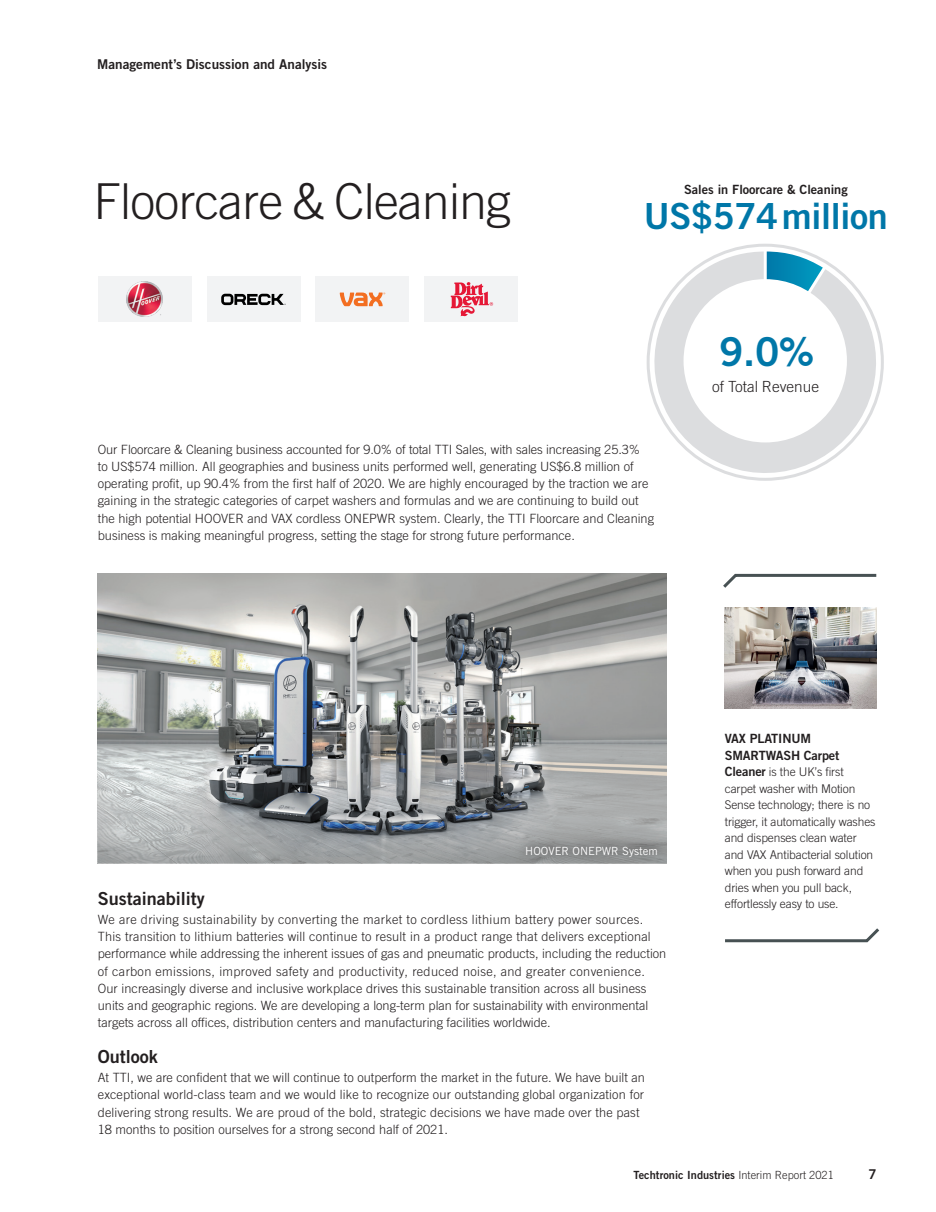
<style>
.page{position:relative;width:936px;height:1212px;background:#fff}
.page>*{position:absolute;margin:0;border:0;box-sizing:border-box;transform-origin:0 0}
._03_MD_A_subhead{font:300 49.5px "Trade Gothic LT Pro";letter-spacing:-.015em;color:#231f20}
.MD_A_chart_figures{font:39.75px "Trade Gothic LT Pro Bd 2";color:#0077a8}
.MD_A_chart_figures-2{font:36px "Trade Gothic LT Pro Bd 2";letter-spacing:-.01em;color:#0077a8}
._11_1st_head{font:18px "Trade Gothic LT Pro Bd 2";color:#231f20}
._20_FH_intro_bullets{font:300 15.3px "Trade Gothic LT Pro";color:#231f20}
.t1{font:13.5px "Trade Gothic LT Pro Bd 2";color:#231f20}
._15_body_text{font:300 12.75px/17.2px "Trade Gothic LT Pro";color:#231f20}
._19_boxout_body{font:12.75px/16.5px "Trade Gothic LT Pro Bd 2";letter-spacing:-.01em;color:#231f20}
._15_body_text-2{font:12.75px "Trade Gothic LT Pro Bd 2";color:#231f20}
._19_boxout_body-2{font:300 12px/16.5px "Trade Gothic LT Pro";letter-spacing:-.01em;color:#231f20}
.t2{font:11.25px "Trade Gothic LT Pro Bd 2";letter-spacing:.005em;color:#231f20}
._21_caption{font:11.25px "Trade Gothic LT Pro";color:#fff}
.s1{font-family:"Trade Gothic LT Pro Bd 2";font-weight:400;font-size:12.75px}
.s2{font-family:"Trade Gothic LT Pro";font-weight:300}
</style>
<div class="page">
<svg style="left:650px;top:251px;width:234px;height:230px;fill:#dcdddf"></svg>
<div style="left:683px;top:279px;width:163px;height:163px;background:#fff;border-radius:50%"></div>
<svg style="left:761px;top:251px;width:70px;height:62px"></svg>
<div style="left:98px;top:276px;width:93px;height:46px;background:#f2f3f4"></div>
<div style="left:206px;top:276px;width:94px;height:46px;background:#f2f3f4"></div>
<div style="left:315px;top:276px;width:94px;height:46px;background:#f2f3f4"></div>
<div style="left:424px;top:276px;width:94px;height:46px;background:#f2f3f4"></div>
<svg style="left:451px;top:282px;width:42px;height:34px"></svg>
<svg style="left:340px;top:292px;width:45px;height:14px"></svg>
<svg style="left:221px;top:294px;width:65px;height:11px"></svg>
<img style="left:127px;top:281px;width:35px;height:36px">
<svg style="left:723px;top:573px;width:154px;height:15px"></svg>
<svg style="left:725px;top:928px;width:155px;height:15px"></svg>
<img style="left:98px;top:574px;width:568px;height:216px">
<img style="left:724px;top:607px;width:152px;height:101px">
<svg style="left:98px;top:790px;width:568px;height:73px;background:#989c9f"></svg>
<svg style="left:517px;top:837px;width:148px;height:27px;background:#8e9090"></svg>
<p class="t1" style="left:97px;top:56px;width:231px">Management’s Discussion and Analysis</p>
<p class="_03_MD_A_subhead" style="left:93px;top:172px;width:419px">Floorcare &amp; Cleaning</p>
<p class="_15_body_text-2" style="left:684px;top:181px;width:165px">Sales in Floorcare &amp; Cleaning</p>
<p class="MD_A_chart_figures-2" style="left:644px;top:194px;width:245px">US$574million</p>
<p class="MD_A_chart_figures" style="left:719px;top:327px;width:97px">9.0%</p>
<p class="_20_FH_intro_bullets" style="left:712px;top:378px;width:108px">of Total Revenue</p>
<p class="_15_body_text" style="left:98px;top:440px;width:557px">Our Floorcare &amp; Cleaning business accounted for 9.0% of total TTI Sales, with sales increasing 25.3%<br>to US$574 million. All geographies and business units performed well, generating US$6.8 million of operating profit, up 90.4% from the first half of 2020. We are highly encouraged by the traction we are gaining in the strategic categories of carpet washers and formulas and we are continuing to build out the high potential HOOVER and VAX cordless ONEPWR system. Clearly, the TTI Floorcare and Cleaning business is making meaningful progress, setting the stage for strong future performance.</p>
<p class="_21_caption" style="left:525px;top:844px;width:134px">HOOVER ONEPWR System</p>
<p class="_11_1st_head" style="left:98px;top:887px;width:109px">Sustainability</p>
<p class="_15_body_text" style="left:98px;top:910px;width:570px">We are driving sustainability by converting the market to cordless lithium battery power sources.<br>This transition to lithium batteries will continue to result in a product range that delivers exceptional performance while addressing the inherent issues of gas and pneumatic products, including the reduction of carbon emissions, improved safety and productivity, reduced noise, and greater convenience.<br>Our increasingly diverse and inclusive workplace drives this sustainable transition across all business units and geographic regions. We are developing a long-term plan for sustainability with environmental targets across all offices, distribution centers and manufacturing facilities worldwide.</p>
<p class="_11_1st_head" style="left:98px;top:1045px;width:62px">Outlook</p>
<p class="_15_body_text" style="left:98px;top:1069px;width:548px">At TTI, we are confident that we will continue to outperform the market in the future. We have built an exceptional world-class team and we would like to recognize our outstanding global organization for delivering strong results. We are proud of the bold, strategic decisions we have made over the past 18 months to position ourselves for a strong second half of 2021.</p>
<p class="_19_boxout_body" style="left:724px;top:730px;width:116px">VAX PLATINUM<br>SMARTWASH Carpet</p>
<p class="_19_boxout_body-2" style="left:724px;top:763px;width:152px"><span class="s1">Cleaner</span> is the UK’s first carpet washer with Motion<br>Sense technology; there is no trigger, it automatically washes and dispenses clean water and VAX Antibacterial solution when you push forward and dries when you pull back, effortlessly easy to use.</p>
<p class="t2" style="left:633px;top:1168px;width:202px">Techtronic Industries <span class="s2">Interim Report 2021</span></p>
<p class="t1" style="left:868px;top:1166px;width:10px">7</p>
</div>
